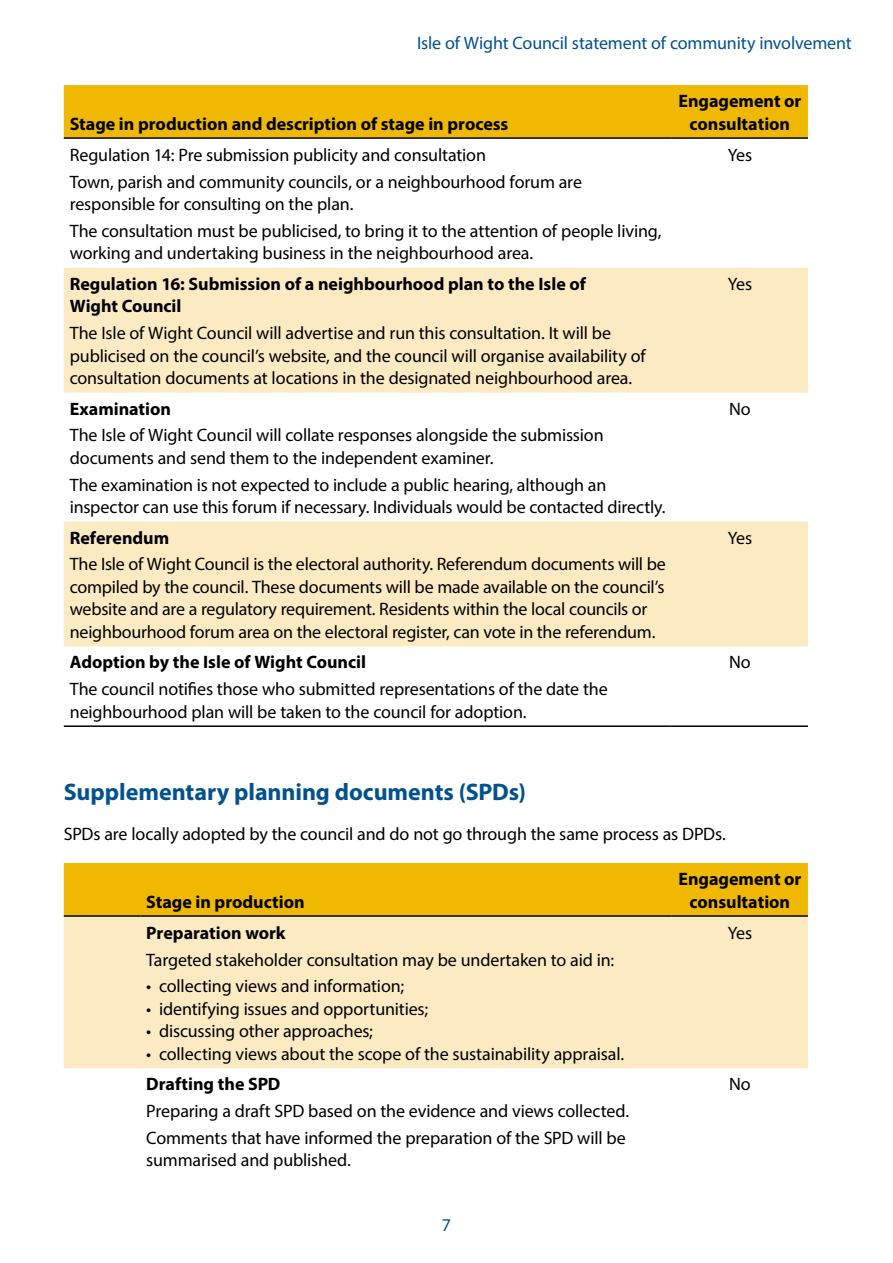
<style>
.page{position:relative;width:893px;height:1263px;background:#fff}
.page>*{position:absolute;margin:0;border:0;box-sizing:border-box;transform-origin:0 0}
.Subheading{font:700 24px "Myriad Pro";color:#005190}
.Table_text{font:18px/22.5px "Myriad Pro";letter-spacing:-.01em;color:#000}
.Table_text-2{font:700 18px/22.5px "Myriad Pro";color:#000;text-align:center}
.t1{font:18px "Myriad Pro";letter-spacing:-.01em;color:#005190}
</style>
<div class="page">
<div style="left:64px;top:85px;width:744px;height:52px;background:#f0b800"></div>
<svg style="left:64px;top:268px;width:744px;height:378px;fill:#fceac3"></svg>
<hr style="left:64px;top:137px;width:608px;height:2px;background:#000">
<hr style="left:672px;top:137px;width:136px;height:2px;background:#000">
<hr style="left:64px;top:725px;width:608px;height:2px;background:#000">
<hr style="left:672px;top:725px;width:136px;height:2px;background:#000">
<div style="left:64px;top:863px;width:744px;height:52px;background:#f0b800"></div>
<div style="left:64px;top:917px;width:744px;height:151px;background:#fceac3"></div>
<hr style="left:64px;top:915px;width:76px;height:2px;background:#000">
<hr style="left:140px;top:915px;width:532px;height:2px;background:#000">
<hr style="left:672px;top:915px;width:136px;height:2px;background:#000">
<p class="t1" style="left:417px;top:32px;width:436px">Isle of Wight Council statement of community involvement</p>
<p class="Table_text-2" style="left:70px;top:112px;width:440px">Stage in production and description of stage in process</p>
<p class="Table_text" style="left:70px;top:143px;width:418px">Regulation 14: Pre submission publicity and consultation</p>
<p class="Table_text" style="left:70px;top:170px;width:514px">Town, parish and community councils, or a neighbourhood forum are responsible for consulting on the plan.</p>
<p class="Table_text" style="left:70px;top:219px;width:593px">The consultation must be publicised, to bring it to the attention of people living, working and undertaking business in the neighbourhood area.</p>
<p class="Table_text-2" style="left:70px;top:272px;width:518px;text-align:left">Regulation 16: Submission of a neighbourhood plan to the Isle of<br>Wight Council</p>
<p class="Table_text" style="left:70px;top:321px;width:578px">The Isle of Wight Council will advertise and run this consultation. It will be publicised on the council’s website, and the council will organise availability of consultation documents at locations in the designated neighbourhood area.</p>
<p class="Table_text-2" style="left:70px;top:397px;width:103px">Examination</p>
<p class="Table_text" style="left:70px;top:424px;width:535px">The Isle of Wight Council will collate responses alongside the submission documents and send them to the independent examiner.</p>
<p class="Table_text" style="left:70px;top:473px;width:597px">The examination is not expected to include a public hearing, although an inspector can use this forum if necessary. Individuals would be contacted directly.</p>
<p class="Table_text-2" style="left:70px;top:526px;width:101px">Referendum</p>
<p class="Table_text" style="left:70px;top:553px;width:598px">The Isle of Wight Council is the electoral authority. Referendum documents will be compiled by the council. These documents will be made available on the council’s website and are a regulatory requirement. Residents within the local councils or neighbourhood forum area on the electoral register, can vote in the referendum.</p>
<p class="Table_text-2" style="left:70px;top:650px;width:298px">Adoption by the Isle of Wight Council</p>
<p class="Table_text" style="left:70px;top:678px;width:539px">The council notifies those who submitted representations of the date the neighbourhood plan will be taken to the council for adoption.</p>
<p class="Table_text-2" style="left:678px;top:89px;width:125px">Engagement or consultation</p>
<p class="Table_text" style="left:728px;top:143px;width:26px">Yes</p>
<p class="Table_text" style="left:728px;top:272px;width:26px">Yes</p>
<p class="Table_text" style="left:729px;top:397px;width:23px">No</p>
<p class="Table_text" style="left:728px;top:526px;width:26px">Yes</p>
<p class="Table_text" style="left:729px;top:651px;width:23px">No</p>
<h3 class="Subheading" style="left:64px;top:777px;width:464px">Supplementary planning documents (SPDs)</h3>
<p class="Table_text" style="left:64px;top:822px;width:664px">SPDs are locally adopted by the council and do not go through the same process as DPDs.</p>
<p class="Table_text-2" style="left:146px;top:889px;width:160px">Stage in production</p>
<p class="Table_text-2" style="left:146px;top:921px;width:141px">Preparation work</p>
<p class="Table_text" style="left:146px;top:948px;width:469px">Targeted stakeholder consultation may be undertaken to aid in:</p>
<p class="Table_text" style="left:146px;top:975px;width:259px">• collecting views and information;</p>
<p class="Table_text" style="left:146px;top:997px;width:283px">• identifying issues and opportunities;</p>
<p class="Table_text" style="left:146px;top:1020px;width:228px">• discussing other approaches;</p>
<p class="Table_text" style="left:146px;top:1042px;width:479px">• collecting views about the scope of the sustainability appraisal.</p>
<p class="Table_text-2" style="left:146px;top:1072px;width:136px">Drafting the SPD</p>
<p class="Table_text" style="left:146px;top:1099px;width:484px">Preparing a draft SPD based on the evidence and views collected.</p>
<p class="Table_text" style="left:146px;top:1126px;width:481px">Comments that have informed the preparation of the SPD will be summarised and published.</p>
<p class="t1" style="left:442px;top:1214px;width:11px">7</p>
<p class="Table_text-2" style="left:678px;top:867px;width:125px">Engagement or consultation</p>
<p class="Table_text" style="left:728px;top:921px;width:26px">Yes</p>
<p class="Table_text" style="left:729px;top:1073px;width:23px">No</p>
</div>
